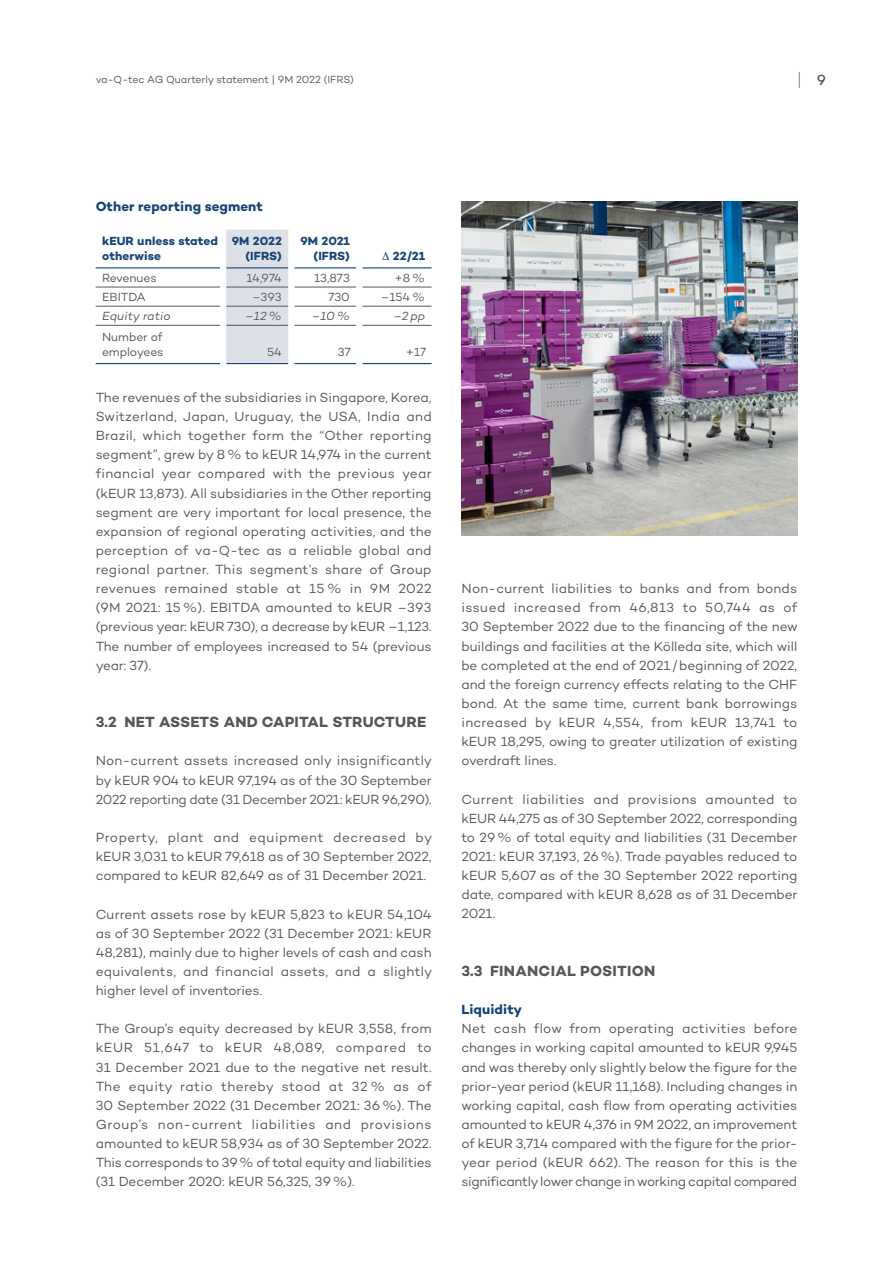
<style>
.page{position:relative;width:893px;height:1263px;background:#fff}
.page>*{position:absolute;margin:0;border:0;box-sizing:border-box;transform-origin:0 0}
.t1{font:300 18px "Campton";color:#565858;scale:.83 1}
.t2{font:700 15px "Campton";letter-spacing:.015em;color:#565858}
.t3{font:13.5px/19.2px "Campton";letter-spacing:-.01em;color:#565858;text-align:justify}
.t4{font:700 13.5px "Campton";letter-spacing:.005em;color:#174377}
.t5{font:12px/15px "Campton";letter-spacing:-.005em;color:#565858}
.t6{font:700 12px/15px "Campton";letter-spacing:.01em;color:#174377;text-align:right}
.t7{font:italic 12px "Campton";letter-spacing:.01em;color:#565858}
.t8{font:10.5px "Campton";letter-spacing:-.01em;color:#565858}
.s1{font-weight:500;font-size:15px}
.s2{font-style:italic}
</style>
<div class="page">
<img style="left:461px;top:201px;width:336px;height:335px">
<div style="left:226px;top:230px;width:62px;height:133px;background:#dee0e7"></div>
<hr style="left:96px;top:287px;width:124px;height:1px;background:#565858">
<hr style="left:226px;top:287px;width:62px;height:1px;background:#565858">
<hr style="left:294px;top:287px;width:62px;height:1px;background:#565858">
<hr style="left:362px;top:287px;width:70px;height:1px;background:#565858">
<hr style="left:96px;top:267px;width:124px;height:1px;background:#174377">
<hr style="left:226px;top:267px;width:62px;height:1px;background:#174377">
<hr style="left:294px;top:267px;width:62px;height:1px;background:#174377">
<hr style="left:362px;top:267px;width:70px;height:1px;background:#174377">
<hr style="left:96px;top:363px;width:124px;height:1px;background:#174377">
<hr style="left:226px;top:363px;width:62px;height:1px;background:#174377">
<hr style="left:294px;top:363px;width:62px;height:1px;background:#174377">
<hr style="left:362px;top:363px;width:70px;height:1px;background:#174377">
<hr style="left:96px;top:306px;width:124px;height:1px;background:#565858">
<hr style="left:226px;top:306px;width:62px;height:1px;background:#565858">
<hr style="left:294px;top:306px;width:62px;height:1px;background:#565858">
<hr style="left:362px;top:306px;width:70px;height:1px;background:#565858">
<hr style="left:96px;top:325px;width:124px;height:1px;background:#565858">
<hr style="left:226px;top:325px;width:62px;height:1px;background:#565858">
<hr style="left:294px;top:325px;width:62px;height:1px;background:#565858">
<hr style="left:362px;top:325px;width:70px;height:1px;background:#565858">
<p class="t8" style="left:96px;top:73px;width:260px">va-Q-tec AG Quarterly statement | 9M 2022 (IFRS)</p>
<h1 class="t1" style="left:797px;top:68px;width:36px">| <span class="s1">9</span></h1>
<p class="t4" style="left:96px;top:197px;width:169px">Other reporting segment</p>
<p class="t6" style="left:102px;top:234px;width:117px;text-align:left">kEUR unless stated otherwise</p>
<p class="t6" style="left:232px;top:234px;width:52px">9M 2022 (IFRS)</p>
<p class="t6" style="left:300px;top:234px;width:51px">9M 2021 (IFRS)</p>
<p class="t6" style="left:382px;top:249px;width:45px">∆ 22/21</p>
<p class="t5" style="left:102px;top:270px;width:56px">Revenues</p>
<p class="t5" style="left:246px;top:270px;width:37px">14,974</p>
<p class="t5" style="left:314px;top:270px;width:37px">13,873</p>
<p class="t5" style="left:394px;top:270px;width:32px">+8<span class="s2">%</span></p>
<p class="t5" style="left:102px;top:289px;width:45px">EBITDA</p>
<p class="t5" style="left:252px;top:289px;width:31px">–393</p>
<p class="t5" style="left:328px;top:289px;width:23px">730</p>
<p class="t5" style="left:381px;top:289px;width:46px">–154<span class="s2">%</span></p>
<p class="t7" style="left:102px;top:308px;width:70px">Equity ratio</p>
<p class="t7" style="left:245px;top:308px;width:38px">–12%</p>
<p class="t7" style="left:312px;top:308px;width:40px">–10%</p>
<p class="t7" style="left:394px;top:308px;width:33px">–2pp</p>
<p class="t5" style="left:102px;top:329px;width:63px">Number of employees</p>
<p class="t5" style="left:267px;top:344px;width:16px">54</p>
<p class="t5" style="left:338px;top:344px;width:14px">37</p>
<p class="t5" style="left:406px;top:344px;width:22px">+17</p>
<p class="t3" style="left:96px;top:387px;width:338px">The revenues of the subsidiaries in Singapore, Korea, Switzerland, Japan, Uruguay, the USA, India and Brazil, which together form the “Other reporting segment”, grew by 8% to kEUR 14,974 in the current financial year compared with the previous year (kEUR 13,873). All subsidiaries in the Other reporting segment are very important for local presence, the expansion of regional operating activities, and the perception of va-Q-tec as a reliable global and regional partner. This segment’s share of Group revenues remained stable at 15 % in 9M 2022 (9M 2021: 15%). EBITDA amounted to kEUR –393 (previous year: kEUR 730), a decrease by kEUR –1,123.<br>The number of employees increased to 54 (previous year: 37).</p>
<p class="t2" style="left:96px;top:712px;width:332px">3.2 NET ASSETS AND CAPITAL STRUCTURE</p>
<p class="t3" style="left:96px;top:751px;width:338px">Non-current assets increased only insignificantly by kEUR 904 to kEUR 97,194 as of the 30 September 2022 reporting date (31 December 2021: kEUR 96,290).</p>
<p class="t3" style="left:96px;top:827px;width:338px">Property, plant and equipment decreased by kEUR 3,031 to kEUR 79,618 as of 30 September 2022, compared to kEUR 82,649 as of 31 December 2021.</p>
<p class="t3" style="left:96px;top:904px;width:338px">Current assets rose by kEUR 5,823 to kEUR 54,104 as of 30 September 2022 (31 December 2021: kEUR 48,281), mainly due to higher levels of cash and cash equivalents, and financial assets, and a slightly higher level of inventories.</p>
<p class="t3" style="left:96px;top:1019px;width:337px">The Group’s equity decreased by kEUR 3,558, from kEUR 51,647 to kEUR 48,089, compared to 31 December 2021 due to the negative net result.<br>The equity ratio thereby stood at 32 % as of 30 September 2022 (31 December 2021: 36%). The Group’s non-current liabilities and provisions amounted to kEUR 58,934 as of 30 September 2022.<br>This corresponds to 39% of total equity and liabilities (31 December 2020: kEUR 56,325, 39%).</p>
<p class="t3" style="left:461px;top:579px;width:338px">Non-current liabilities to banks and from bonds issued increased from 46,813 to 50,744 as of 30 September 2022 due to the financing of the new buildings and facilities at the Kölleda site, which will be completed at the end of 2021/beginning of 2022, and the foreign currency effects relating to the CHF bond. At the same time, current bank borrowings increased by kEUR 4,554, from kEUR 13,741 to kEUR 18,295, owing to greater utilization of existing overdraft lines.</p>
<p class="t3" style="left:461px;top:789px;width:338px">Current liabilities and provisions amounted to kEUR 44,275 as of 30 September 2022, corresponding to 29% of total equity and liabilities (31 December 2021: kEUR 37,193, 26%). Trade payables reduced to kEUR 5,607 as of the 30 September 2022 reporting date, compared with kEUR 8,628 as of 31 December 2021.</p>
<p class="t2" style="left:461px;top:961px;width:195px">3.3 FINANCIAL POSITION</p>
<p class="t4" style="left:461px;top:1001px;width:62px">Liquidity</p>
<p class="t3" style="left:461px;top:1019px;width:337px">Net cash flow from operating activities before changes in working capital amounted to kEUR 9,945 and was thereby only slightly below the figure for the prior-year period (kEUR 11,168). Including changes in working capital, cash flow from operating activities amounted to kEUR 4,376 in 9M 2022, an improvement of kEUR 3,714 compared with the figure for the prior&shy;year period (kEUR 662). The reason for this is the significantly lower change in working capital compared</p>
</div>
